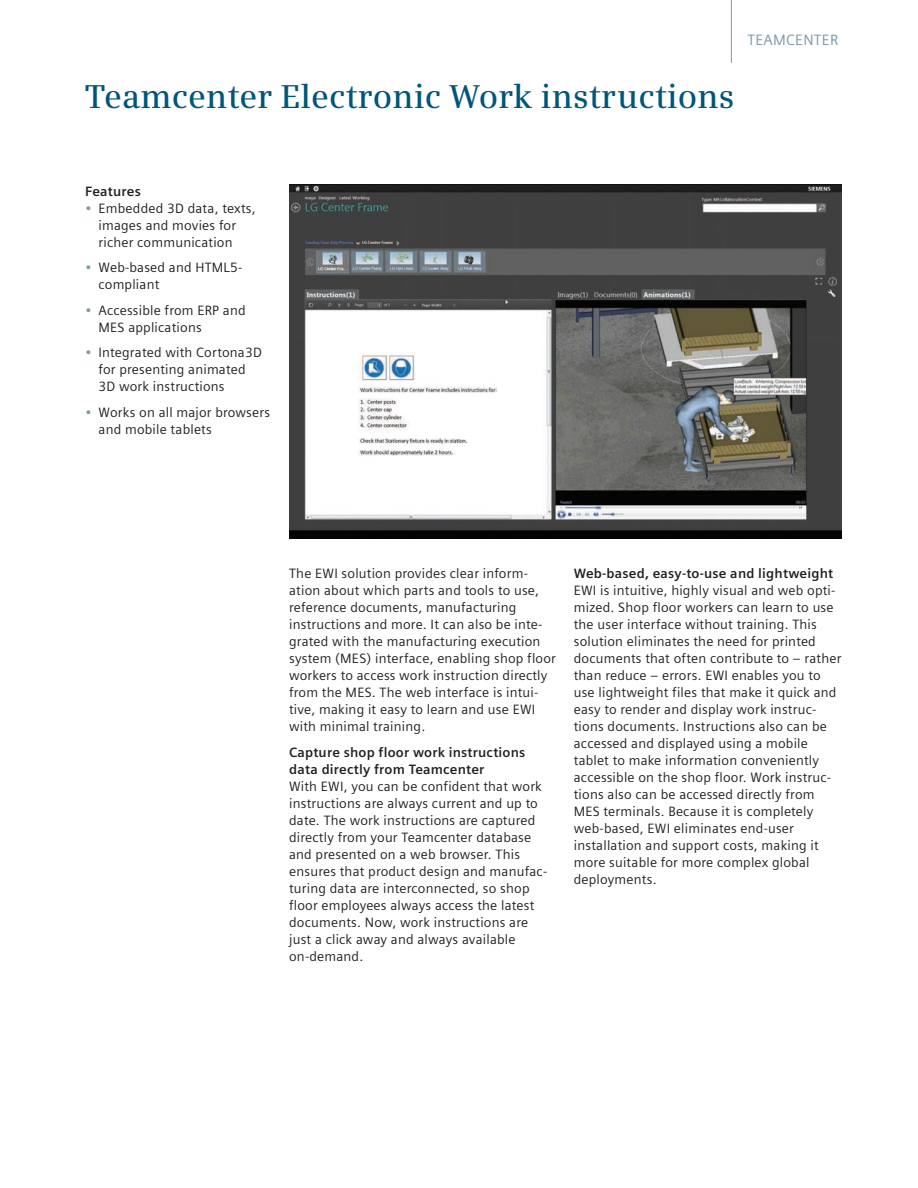
<style>
.page{position:relative;width:918px;height:1188px;background:#fff}
.page>*{position:absolute;margin:0;border:0;box-sizing:border-box;transform-origin:0 0}
._04__Head_Blue__22pt{font:600 33px "Siemens Serif";letter-spacing:.005em;color:#00567a}
.Product_tab___10pt_0{font:15px "Siemens Sans";letter-spacing:.015em;color:#7b99a9}
._04__Copy___9pt_4mm{font:13.5px/17px "Siemens Sans";letter-spacing:.015em;color:#231f20}
._04__Headline_paragr{font:700 13.5px/17px "Siemens Sans";letter-spacing:.015em;color:#231f20}
.s1{color:#7b99a9}
</style>
<div class="page">
<hr style="left:731px;top:0;width:1px;height:63px;background:#7b99a9">
<img style="left:289px;top:185px;width:552px;height:353px">
<p class="Product_tab___10pt_0" style="left:748px;top:32px;width:92px">TEAMCENTER</p>
<p class="_04__Head_Blue__22pt" style="left:85px;top:77px;width:651px">Teamcenter Electronic Work instructions</p>
<p class="_04__Headline_paragr" style="left:85px;top:183px;width:57px">Features</p>
<p class="_04__Copy___9pt_4mm" style="left:99px;top:200px;width:159px;text-indent:-14px"><span class="s1">•</span> Embedded 3D data, texts, images and movies for richer communication</p>
<p class="_04__Copy___9pt_4mm" style="left:99px;top:259px;width:145px;text-indent:-14px"><span class="s1">•</span> Web-based and HTML5- compliant</p>
<p class="_04__Copy___9pt_4mm" style="left:99px;top:302px;width:149px;text-indent:-14px"><span class="s1">•</span> Accessible from ERP and<br>MES applications</p>
<p class="_04__Copy___9pt_4mm" style="left:99px;top:344px;width:165px;text-indent:-14px"><span class="s1">•</span> Integrated with Cortona3D for presenting animated<br>3D work instructions</p>
<p class="_04__Copy___9pt_4mm" style="left:99px;top:404px;width:173px;text-indent:-14px"><span class="s1">•</span> Works on all major browsers and mobile tablets</p>
<p class="_04__Copy___9pt_4mm" style="left:289px;top:565px;width:268px">The EWI solution provides clear inform&shy;ation about which parts and tools to use, reference documents, manufacturing instructions and more. It can also be inte&shy;grated with the manufacturing execution system (MES) interface, enabling shop floor workers to access work instruction directly from the MES. The web interface is intui&shy;tive, making it easy to learn and use EWI with minimal training.</p>
<p class="_04__Headline_paragr" style="left:289px;top:743px;width:238px">Capture shop floor work instructions data directly from Teamcenter</p>
<p class="_04__Copy___9pt_4mm" style="left:289px;top:778px;width:260px">With EWI, you can be confident that work instructions are always current and up to date. The work instructions are captured directly from your Teamcenter database and presented on a web browser. This ensures that product design and manufac&shy;turing data are interconnected, so shop floor employees always access the latest documents. Now, work instructions are just a click away and always available on-demand.</p>
<p class="_04__Headline_paragr" style="left:574px;top:565px;width:261px">Web-based, easy-to-use and lightweight</p>
<p class="_04__Copy___9pt_4mm" style="left:574px;top:582px;width:269px">EWI is intuitive, highly visual and web opti&shy;mized. Shop floor workers can learn to use the user interface without training. This solution eliminates the need for printed documents that often contribute to – rather than reduce – errors. EWI enables you to use lightweight files that make it quick and easy to render and display work instruc&shy;tions documents. Instructions also can be accessed and displayed using a mobile tablet to make information conveniently accessible on the shop floor. Work instruc&shy;tions also can be accessed directly from MES terminals. Because it is completely web-based, EWI eliminates end-user installation and support costs, making it more suitable for more complex global deployments.</p>
</div>
